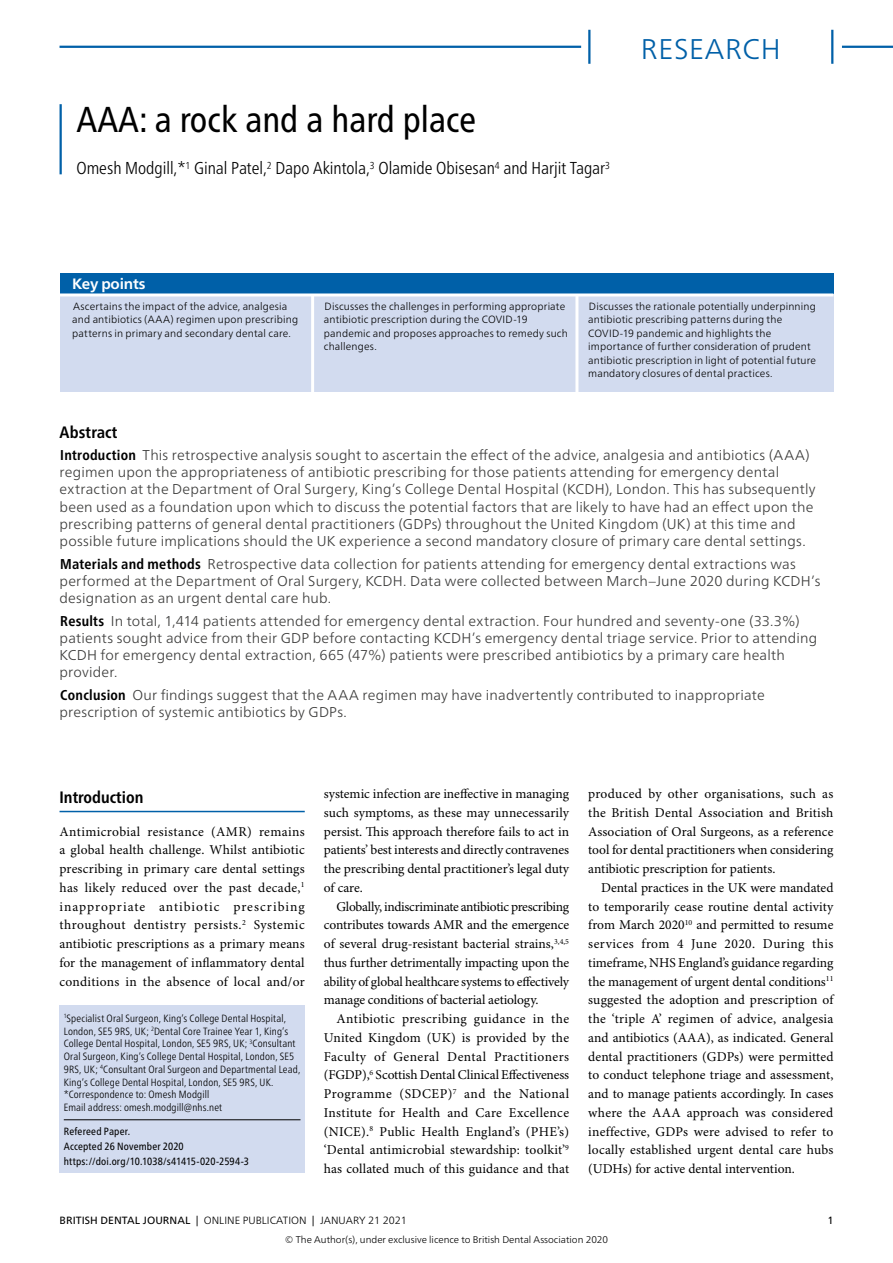
<style>
.page{position:relative;width:893px;height:1263px;background:#fff}
.page>*{position:absolute;margin:0;border:0;box-sizing:border-box;transform-origin:0 0}
.Title_3_Cnd_24pt{font:condensed 36px "Frutiger Neue LT Pro";color:#000}
.t1{font:28.5px "Frutiger Neue LT Pro Light 2";letter-spacing:.025em;color:#0060a8}
.Author_1{font:300 condensed 17.25px "Frutiger Neue LT Pro";color:#000}
.SectionHeading_1_MSS{font:700 condensed 16.5px "Frutiger Neue LT Pro";color:#000}
.Abstract_Heading_MSS{font:700 condensed 16.5px "Frutiger Neue LT Pro";letter-spacing:.01em;color:#000}
.Key_Points_Heading_x{font:700 15px "Frutiger Neue LT Pro";letter-spacing:-.01em;color:#fff}
.t2{font:14.25px/17.2px "Frutiger Neue LT Pro Light 2";letter-spacing:.015em;color:#3a3a39}
.t3{font:300 14.25px/17.2px "Frutiger Neue LT Pro";letter-spacing:.015em;color:#3a3a39}
.Para_9pt_justified{font:13.5px/18.8px "Minion Pro";color:#000;text-align:justify}
.Para_9pt_justified_1{font:13.5px/18.8px "Minion Pro";letter-spacing:.005em;color:#000;text-align:justify}
.t4{font:10.5px/13.5px "Frutiger Neue LT Pro Light 2";letter-spacing:.015em;color:#000}
.NoXML_Biography_MSS{font:300 condensed 10.5px/12.8px "Frutiger Neue LT Pro";letter-spacing:.015em;color:#000}
.NoXML_article_detail{font:condensed 10.5px "Frutiger Neue LT Pro";letter-spacing:.015em;color:#000}
.t5{font:10.5px "Frutiger Neue LT Pro";color:#000}
.t6{font:9.75px "Frutiger Neue LT Pro Light 2";color:#000}
.s1{font-family:"Frutiger Neue LT Pro";font-weight:700;font-stretch:condensed;color:#000}
.s2{font-family:"Frutiger Neue LT Pro";font-weight:300}
.s3{font-weight:700;font-stretch:condensed;color:#000}
.s4{font-family:"Frutiger Neue LT Pro Light 2";font-weight:400}
.s5{font-family:"Frutiger Neue LT Pro"}
</style>
<div class="page">
<div style="left:60px;top:273px;width:773px;height:118px;background:#d2dbef"></div>
<hr style="left:60px;top:104px;width:2px;height:70px;background:#0060a8">
<hr style="left:60px;top:811px;width:245px;height:1px;background:#0060a8">
<div style="left:60px;top:273px;width:773px;height:20px;background:#0060a8"></div>
<hr style="left:60px;top:293px;width:773px;height:3px;background:#fff">
<div style="left:60px;top:1005px;width:245px;height:168px;background:#d2dbef"></div>
<hr style="left:64px;top:1119px;width:236px;height:1px;background:#000">
<hr style="left:311px;top:295px;width:3px;height:102px;background:#fff">
<hr style="left:575px;top:295px;width:3px;height:102px;background:#fff">
<hr style="left:60px;top:46px;width:521px;height:2px;background:#0060a8">
<hr style="left:842px;top:46px;width:51px;height:2px;background:#0060a8">
<hr style="left:588px;top:30px;width:2px;height:34px;background:#0060a8">
<hr style="left:831px;top:30px;width:2px;height:34px;background:#0060a8">
<p class="Title_3_Cnd_24pt" style="left:77px;top:98px;width:401px">AAA: a rock and a hard place</p>
<p class="Author_1" style="left:77px;top:158px;width:535px">Omesh Modgill,*<sup>1</sup> Ginal Patel,<sup>2</sup> Dapo Akintola,<sup>3</sup> Olamide Obisesan<sup>4</sup> and Harjit Tagar<sup>3</sup></p>
<h2 class="t1" style="left:641px;top:32px;width:141px">RESEARCH</h2>
<p class="Key_Points_Heading_x" style="left:72px;top:275px;width:75px">Key points</p>
<p class="t4" style="left:72px;top:300px;width:227px">Ascertains the impact of the advice, analgesia and antibiotics (AAA) regimen upon prescribing patterns in primary and secondary dental care.</p>
<p class="t4" style="left:324px;top:300px;width:245px">Discusses the challenges in performing appropriate antibiotic prescription during the COVID-19 pandemic and proposes approaches to remedy such challenges.</p>
<p class="t4" style="left:588px;top:300px;width:229px">Discusses the rationale potentially underpinning antibiotic prescribing patterns during the COVID-19 pandemic and highlights the importance of further consideration of prudent antibiotic prescription in light of potential future mandatory closures of dental practices.</p>
<p class="Abstract_Heading_MSS" style="left:60px;top:423px;width:59px">Abstract</p>
<p class="t2" style="left:60px;top:446px;width:758px"><span class="s1">Introduction</span> <span class="s2">This retrospective analysis sought to ascertain the effect of the advice, analgesia and antibiotics (AAA) </span>regimen upon the appropriateness of antibiotic prescribing for those patients attending for emergency dental extraction at the Department of Oral Surgery, King’s College Dental Hospital (KCDH), London. This has subsequently <span class="s2">been used as a foundation upon which to discuss the potential factors that are likely to have had an effect upon the </span>prescribing patterns of general dental practitioners (GDPs) throughout the United Kingdom (UK) at this time and possible future implications should the UK experience a second mandatory closure of primary care dental settings.</p>
<p class="t2" style="left:60px;top:555px;width:762px"><span class="s1">Materials and methods</span> Retrospective data collection for patients attending for emergency dental extractions was performed at the Department of Oral Surgery, KCDH. Data were collected between March–June 2020 during KCDH’s designation as an urgent dental care hub.</p>
<p class="t2" style="left:60px;top:612px;width:759px"><span class="s1">Results</span> In total, 1,414 patients attended for emergency dental extraction. Four hundred and seventy-one (33.3%) patients sought advice from their GDP before contacting KCDH’s emergency dental triage service. Prior to attending KCDH for emergency dental extraction, 665 (47%) patients were prescribed antibiotics by a primary care health provider.</p>
<p class="t3" style="left:60px;top:686px;width:707px"><span class="s3">Conclusion</span> Our findings suggest that the AAA regimen may have inadvertently contributed to inappropriate <span class="s4">prescription of systemic antibiotics by GDPs.</span></p>
<p class="SectionHeading_1_MSS" style="left:60px;top:787px;width:85px">Introduction</p>
<p class="Para_9pt_justified_1" style="left:60px;top:822px;width:247px">Antimicrobial resistance (AMR) remains a global health challenge. Whilst antibiotic prescribing in primary care dental settings has likely reduced over the past decade,<sup>1 </sup>inappropriate antibiotic prescribing throughout dentistry persists.<sup>2</sup> Systemic antibiotic prescriptions as a primary means for the management of inflammatory dental conditions in the absence of local and/or</p>
<p class="NoXML_Biography_MSS" style="left:64px;top:1012px;width:238px"><sup>1</sup>Specialist Oral Surgeon, King’s College Dental Hospital, London, SE5 9RS, UK; <sup>2</sup>Dental Core Trainee Year 1, King’s College Dental Hospital, London, SE5 9RS, UK; <sup>3</sup>Consultant Oral Surgeon, King’s College Dental Hospital, London, SE5<br>9RS, UK; <sup>4</sup>Consultant Oral Surgeon and Departmental Lead, King’s College Dental Hospital, London, SE5 9RS, UK. *Correspondence to: Omesh Modgill<br>Email address: omesh.modgill@nhs.net</p>
<p class="NoXML_article_detail" style="left:64px;top:1125px;width:68px">Refereed Paper.</p>
<p class="NoXML_article_detail" style="left:64px;top:1140px;width:121px">Accepted 26 November 2020</p>
<p class="NoXML_article_detail" style="left:64px;top:1155px;width:187px">https://doi.org/10.1038/s41415-020-2594-3</p>
<p class="Para_9pt_justified_1" style="left:324px;top:785px;width:247px">systemic infection are ineffective in managing such symptoms, as these may unnecessarily persist. This approach therefore fails to act in patients’ best interests and directly contravenes the prescribing dental practitioner’s legal duty of care.</p>
<p class="Para_9pt_justified" style="left:324px;top:897px;width:247px;text-indent:13px">Globally, indiscriminate antibiotic prescribing contributes towards AMR and the emergence of several drug-resistant bacterial strains,<sup>3,4,5 </sup>thus further detrimentally impacting upon the ability of global healthcare systems to effectively manage conditions of bacterial aetiology.</p>
<p class="Para_9pt_justified" style="left:324px;top:1010px;width:247px;text-indent:13px">Antibiotic prescribing guidance in the United Kingdom (UK) is provided by the Faculty of General Dental Practitioners (FGDP),<sup>6</sup> Scottish Dental Clinical Effectiveness Programme (SDCEP)<sup>7</sup> and the National Institute for Health and Care Excellence (NICE).<sup>8</sup> Public Health England’s (PHE’s) ‘Dental antimicrobial stewardship: toolkit’<sup>9 </sup>has collated much of this guidance and that</p>
<p class="Para_9pt_justified" style="left:588px;top:785px;width:247px">produced by other organisations, such as the British Dental Association and British Association of Oral Surgeons, as a reference tool for dental practitioners when considering antibiotic prescription for patients.</p>
<p class="Para_9pt_justified" style="left:588px;top:879px;width:247px;text-indent:13px">Dental practices in the UK were mandated to temporarily cease routine dental activity from March 2020<sup>10</sup> and permitted to resume services from 4 June 2020. During this timeframe, NHS England’s guidance regarding the management of urgent dental conditions<sup>11 </sup>suggested the adoption and prescription of the ‘triple A’ regimen of advice, analgesia and antibiotics (AAA), as indicated. General dental practitioners (GDPs) were permitted to conduct telephone triage and assessment, and to manage patients accordingly. In cases where the AAA approach was considered ineffective, GDPs were advised to refer to locally established urgent dental care hubs (UDHs) for active dental intervention.</p>
<p class="t4" style="left:60px;top:1214px;width:349px"><span class="s5">BRITISH DENTAL JOURNAL |</span> ONLINE PUBLICATION <span class="s5">|</span> JANUARY 21 2021</p>
<p class="t5" style="left:827px;top:1214px;width:8px">1</p>
<p class="t6" style="left:285px;top:1234px;width:325px">© The Author(s), under exclusive licence to British Dental Association 2020</p>
</div>
